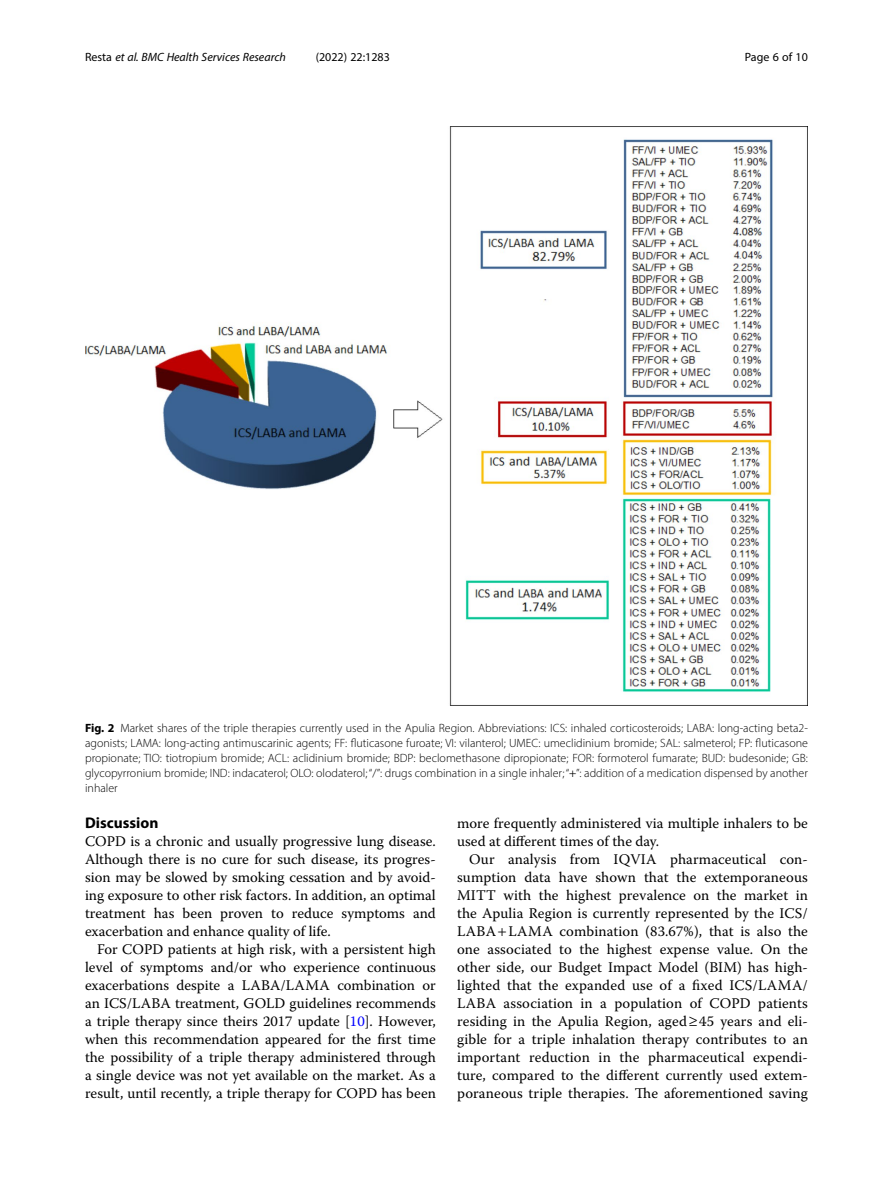
<style>
.page{position:relative;width:893px;height:1191px;background:#fff}
.page>*{position:absolute;margin:0;border:0;box-sizing:border-box;transform-origin:0 0}
.Head_1{font:700 15.45px "Myriad Pro";color:#000}
.Body_Text_Indent{font:14.7px/18px "Warnock Pro";color:#000;text-align:justify}
.Body_Text{font:14.7px/18px "Warnock Pro";color:#000;text-align:justify}
.Figure_Caption{font:300 12px/15px "Myriad Pro";color:#000;text-align:justify}
.t1{font:italic 12px "Myriad Pro";color:#000}
.t2{font:12px "Myriad Pro";color:#000}
.s1{font-style:normal}
.s2{font-weight:700}
.s3{color:#00f}
</style>
<div class="page">
<img style="left:85px;top:126px;width:723px;height:579px">
<p class="t1" style="left:85px;top:50px;width:202px"><span class="s1">Resta</span> et al. BMC Health Services Research</p>
<p class="t2" style="left:316px;top:50px;width:76px">(2022) 22:1283</p>
<p class="t2" style="left:745px;top:50px;width:65px">Page 6 of 10</p>
<p class="Figure_Caption" style="left:85px;top:720px;width:724px"><span class="s2">Fig. 2</span> Market shares of the triple therapies currently used in the Apulia Region. Abbreviations: ICS: inhaled corticosteroids; LABA: long-acting beta2- agonists; LAMA: long-acting antimuscarinic agents; FF: fluticasone furoate; VI: vilanterol; UMEC: umeclidinium bromide; SAL: salmeterol; FP: fluticasone propionate; TIO: tiotropium bromide; ACL: aclidinium bromide; BDP: beclomethasone dipropionate; FOR: formoterol fumarate; BUD: budesonide; GB: glycopyrronium bromide; IND: indacaterol; OLO: olodaterol; “/”: drugs combination in a single inhaler; “ ”: addition of a medication dispensed by another inhaler</p>
<p class="Head_1" style="left:85px;top:813px;width:75px">Discussion</p>
<p class="Body_Text" style="left:85px;top:832px;width:352px">COPD is a chronic and usually progressive lung disease.<br>Although there is no cure for such disease, its progres&shy;sion may be slowed by smoking cessation and by avoid&shy;ing exposure to other risk factors. In addition, an optimal treatment has been proven to reduce symptoms and exacerbation and enhance quality of life.</p>
<p class="Body_Text_Indent" style="left:85px;top:940px;width:352px;text-indent:12px">For COPD patients at high risk, with a persistent high level of symptoms and/or who experience continuous exacerbations despite a LABA/LAMA combination or an ICS/LABA treatment, GOLD guidelines recommends a triple therapy since theirs 2017 update [<span class="s3">10</span>]. However, when this recommendation appeared for the first time the possibility of a triple therapy administered through a single device was not yet available on the market. As a result, until recently, a triple therapy for COPD has been</p>
<p class="Body_Text_Indent" style="left:457px;top:814px;width:352px">more frequently administered via multiple inhalers to be used at different times of the day.</p>
<p class="Body_Text_Indent" style="left:457px;top:850px;width:352px;text-indent:12px">Our analysis from IQVIA pharmaceutical con&shy;sumption data have shown that the extemporaneous MITT with the highest prevalence on the market in the Apulia Region is currently represented by the ICS/ LABA LAMA combination (83.67%), that is also the one associated to the highest expense value. On the other side, our Budget Impact Model (BIM) has high&shy;lighted that the expanded use of a fixed ICS/LAMA/ LABA association in a population of COPD patients residing in the Apulia Region, aged ≥ 45 years and eli&shy;gible for a triple inhalation therapy contributes to an important reduction in the pharmaceutical expendi&shy;ture, compared to the different currently used extem&shy;poraneous triple therapies. The aforementioned saving</p>
</div>
